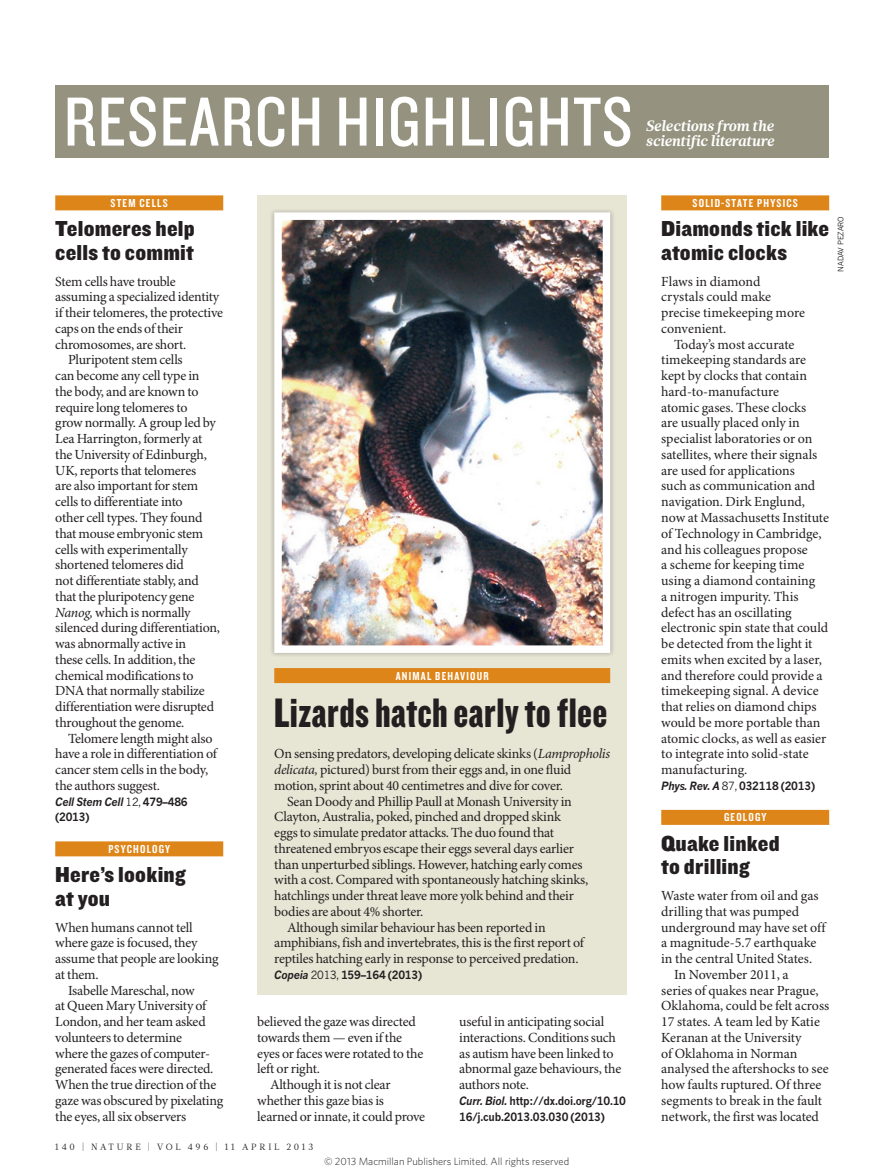
<style>
.page{position:relative;width:893px;height:1174px;background:#fff}
.page>*{position:absolute;margin:0;border:0;box-sizing:border-box;transform-origin:0 0}
.SECTION_HEADING_BOXE{font:72px "Knockout 29 Junior Ltweight";letter-spacing:.02em;color:#fff}
.BRIEFS_BOX_HEAD{font:42.75px "Knockout 69 Full Liteweight";letter-spacing:.01em;color:#231f20}
.RES_HIGH_HEAD_15{font:22.5px/23.7px "Knockout 71 Full Middlewt";letter-spacing:.01em;color:#231f20}
.t1{font:italic 700 15px/15px "Glosa Math";letter-spacing:-.005em;color:#fff}
.BODY_TEXT_R_L_INDENT{font:13.95px/15.8px "Minion Pro";letter-spacing:-.015em;color:#231f20}
.BODY_TEXT_R_L_1ST_PA{font:13.95px/15.8px "Minion Pro";letter-spacing:-.015em;color:#231f20}
.BODY_TEXT_R_L_1ST_PA-2{font:13.95px/15.8px "Minion Pro";letter-spacing:.005em;color:#231f20}
.BRIEFS_SUBJECT_STRAP{font:12px "Knockout 49 Liteweight";letter-spacing:.1em;color:#fff}
.BRIEFS_PAPER{font:700 11.25px/15.8px "News Gothic MTOT";letter-spacing:-.02em;color:#231f20;scale:.95 1}
.t2{font:300 10.5px "Whitney";color:#231f20}
.t3{font:9px "Glosa Math";letter-spacing:.3em;color:#231f20}
.PIC_CREDIT{font:7.5px "News Gothic MTOT";color:#231f20}
.s1{font-style:italic}
.s2{font-weight:400}
</style>
<div class="page">
<div style="left:257px;top:195px;width:370px;height:799px;background:#e7e5d4"></div>
<div style="left:274px;top:668px;width:336px;height:15px;background:#dd8519"></div>
<div style="left:269px;top:208px;width:345px;height:449px;background:#231f20;opacity:.25"></div>
<img style="left:283px;top:221px;width:318px;height:423px">
<div style="left:274px;top:212px;width:336px;height:441px;border:8px solid #fff"></div>
<div style="left:661px;top:195px;width:168px;height:15px;background:#dd8519"></div>
<div style="left:55px;top:195px;width:168px;height:15px;background:#dd8519"></div>
<div style="left:55px;top:841px;width:168px;height:15px;background:#dd8519"></div>
<div style="left:661px;top:810px;width:168px;height:15px;background:#dd8519"></div>
<div style="left:55px;top:85px;width:774px;height:72px;background:#95937f"></div>
<p class="SECTION_HEADING_BOXE" style="left:64px;top:75px;width:570px">RESEARCH HIGHLIGHTS</p>
<p class="t1" style="left:646px;top:118px;width:130px">Selections from the scientific literature</p>
<p class="BRIEFS_SUBJECT_STRAP" style="left:111px;top:195px;width:59px">STEM CELLS</p>
<p class="RES_HIGH_HEAD_15" style="left:55px;top:216px;width:141px">Telomeres help cells to commit</p>
<p class="BODY_TEXT_R_L_1ST_PA" style="left:55px;top:274px;width:169px">Stem cells have trouble assuming a specialized identity if their telomeres, the protective caps on the ends of their chromosomes, are short.</p>
<p class="BODY_TEXT_R_L_INDENT" style="left:55px;top:353px;width:166px;text-indent:13px">Pluripotent stem cells<br>can become any cell type in the body, and are known to require long telomeres to<br>grow normally. A group led by<br>Lea Harrington, formerly at the University of Edinburgh,<br>UK, reports that telomeres<br>are also important for stem cells to differentiate into<br>other cell types. They found that mouse embryonic stem cells with experimentally shortened telomeres did<br>not differentiate stably, and that the pluripotency gene<br><span class="s1">Nanog,</span> which is normally silenced during differentiation, was abnormally active in<br>these cells. In addition, the chemical modifications to<br>DNA that normally stabilize differentiation were disrupted throughout the genome.</p>
<p class="BODY_TEXT_R_L_INDENT" style="left:55px;top:731px;width:163px;text-indent:13px">Telomere length might also have a role in differentiation of cancer stem cells in the body, the authors suggest.</p>
<p class="BRIEFS_PAPER" style="left:55px;top:793px;width:141px"><span class="s1">Cell Stem Cell</span> <span class="s2">12,</span> 479–486 (2013)</p>
<p class="BRIEFS_SUBJECT_STRAP" style="left:108px;top:841px;width:63px">PSYCHOLOGY</p>
<p class="RES_HIGH_HEAD_15" style="left:55px;top:861px;width:132px">Here’s looking at you</p>
<p class="BODY_TEXT_R_L_1ST_PA" style="left:55px;top:920px;width:165px">When humans cannot tell where gaze is focused, they assume that people are looking at them.</p>
<p class="BODY_TEXT_R_L_INDENT" style="left:55px;top:983px;width:169px;text-indent:13px">Isabelle Mareschal, now<br>at Queen Mary University of<br>London, and her team asked volunteers to determine<br>where the gazes of computer&shy;generated faces were directed.<br>When the true direction of the gaze was obscured by pixelating the eyes, all six observers</p>
<p class="BRIEFS_SUBJECT_STRAP" style="left:396px;top:668px;width:94px">ANIMAL BEHAVIOUR</p>
<p class="BRIEFS_BOX_HEAD" style="left:274px;top:686px;width:335px">Lizards hatch early to flee</p>
<p class="BODY_TEXT_R_L_1ST_PA" style="left:274px;top:746px;width:337px">On sensing predators, developing delicate skinks (<span class="s1">Lampropholis delicata,</span> pictured) burst from their eggs and, in one fluid motion, sprint about 40 centimetres and dive for cover.</p>
<p class="BODY_TEXT_R_L_INDENT" style="left:274px;top:794px;width:316px;text-indent:13px">Sean Doody and Phillip Paull at Monash University in Clayton, Australia, poked, pinched and dropped skink<br>eggs to simulate predator attacks. The duo found that threatened embryos escape their eggs several days earlier than unperturbed siblings. However, hatching early comes with a cost. Compared with spontaneously hatching skinks, hatchlings under threat leave more yolk behind and their bodies are about 4% shorter.</p>
<p class="BODY_TEXT_R_L_INDENT" style="left:274px;top:920px;width:311px;text-indent:13px">Although similar behaviour has been reported in amphibians, fish and invertebrates, this is the first report of reptiles hatching early in response to perceived predation.</p>
<p class="BRIEFS_PAPER" style="left:274px;top:966px;width:157px"><span class="s1">Copeia</span> <span class="s2">2013,</span> 159–164 (2013)</p>
<p class="BODY_TEXT_R_L_INDENT" style="left:257px;top:1014px;width:168px">believed the gaze was directed towards them — even if the eyes or faces were rotated to the left or right.</p>
<p class="BODY_TEXT_R_L_INDENT" style="left:257px;top:1077px;width:169px;text-indent:13px">Although it is not clear whether this gaze bias is learned or innate, it could prove</p>
<p class="BODY_TEXT_R_L_INDENT" style="left:459px;top:1014px;width:164px">useful in anticipating social interactions. Conditions such as autism have been linked to abnormal gaze behaviours, the authors note.</p>
<p class="BRIEFS_PAPER" style="left:459px;top:1092px;width:177px"><span class="s1">Curr. Biol.</span> http://dx.doi.org/10.10<br>16/j.cub.2013.03.030 (2013)</p>
<p class="t3" style="left:55px;top:1141px;width:259px">140 | NATURE | VOL 496 | 11 APRIL 2013</p>
<p class="t2" style="left:324px;top:1154px;width:247px">© 2013 Macmillan Publishers Limited. All rights reserved</p>
<p class="BRIEFS_SUBJECT_STRAP" style="left:692px;top:195px;width:107px">SOLID-STATE PHYSICS</p>
<p class="RES_HIGH_HEAD_15" style="left:661px;top:216px;width:169px">Diamonds tick like atomic clocks</p>
<p class="BODY_TEXT_R_L_1ST_PA-2" style="left:661px;top:274px;width:145px">Flaws in diamond crystals could make precise timekeeping more convenient.</p>
<p class="BODY_TEXT_R_L_INDENT" style="left:661px;top:337px;width:169px;text-indent:13px">Today’s most accurate timekeeping standards are kept by clocks that contain hard-to-manufacture<br>atomic gases. These clocks<br>are usually placed only in specialist laboratories or on satellites, where their signals are used for applications<br>such as communication and navigation. Dirk Englund, now at Massachusetts Institute of Technology in Cambridge, and his colleagues propose<br>a scheme for keeping time using a diamond containing<br>a nitrogen impurity. This defect has an oscillating electronic spin state that could be detected from the light it emits when excited by a laser, and therefore could provide a timekeeping signal. A device that relies on diamond chips would be more portable than atomic clocks, as well as easier to integrate into solid-state manufacturing.</p>
<p class="BRIEFS_PAPER" style="left:661px;top:777px;width:163px"><span class="s1">Phys. Rev. A</span> <span class="s2">87,</span> 032118 (2013)</p>
<p class="BRIEFS_SUBJECT_STRAP" style="left:724px;top:809px;width:44px">GEOLOGY</p>
<p class="RES_HIGH_HEAD_15" style="left:661px;top:830px;width:120px">Quake linked to drilling</p>
<p class="BODY_TEXT_R_L_1ST_PA" style="left:661px;top:888px;width:166px">Waste water from oil and gas drilling that was pumped underground may have set off a magnitude-5.7 earthquake in the central United States.</p>
<p class="BODY_TEXT_R_L_INDENT" style="left:661px;top:967px;width:169px;text-indent:13px">In November 2011, a<br>series of quakes near Prague,<br>Oklahoma, could be felt across<br>17 states. A team led by Katie<br>Keranan at the University<br>of Oklahoma in Norman analysed the aftershocks to see how faults ruptured. Of three segments to break in the fault network, the first was located</p>
<p class="PIC_CREDIT" style="left:836px;top:272px;width:57px;rotate:-90deg">NADAV PEZARO</p>
</div>
